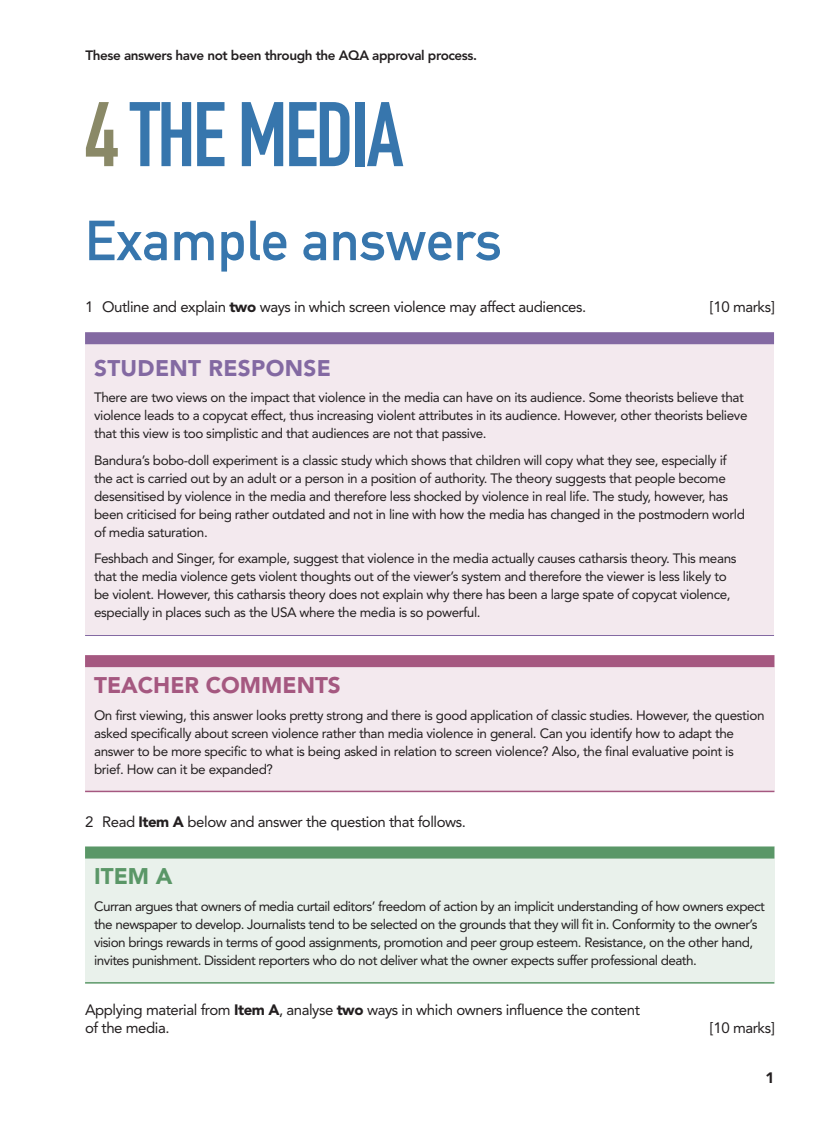
<style>
.page{position:relative;width:817px;height:1127px;background:#fff}
.page>*{position:absolute;margin:0;border:0;box-sizing:border-box;transform-origin:0 0}
.t1{font:90px "DIN Engschrift Std";letter-spacing:-.03em;color:#3776ad}
.t2{font:55.5px "DIN Mittelschrift Std";color:#3776ad}
.t3{font:900 22.5px "Avenir LT Std";letter-spacing:.015em;color:#8369a2}
.t4{font:900 22.5px "Avenir LT Std";color:#a55880}
.t5{font:900 22.5px "Avenir LT Std";color:#5a9767}
.t6{font:15px/18px "Avenir LT Std";letter-spacing:-.03em;color:#231f20}
.t7{font:900 15px "Avenir LT Std";color:#231f20}
.t8{font:13.5px/18px "Avenir LT Std";letter-spacing:-.03em;color:#231f20}
.t9{font:800 13.5px "Avenir LT Std";letter-spacing:-.03em;color:#231f20}
.s1{color:#8a8967}
.s2{font-weight:900}
</style>
<div class="page">
<div style="left:85px;top:332px;width:688px;height:303px;background:#f3e9ee"></div>
<div style="left:85px;top:332px;width:688px;height:12px;background:#8369a2"></div>
<hr style="left:85px;top:635px;width:688px;height:1px;background:#8369a2">
<div style="left:85px;top:655px;width:689px;height:136px;background:#f3e9ee"></div>
<div style="left:85px;top:655px;width:689px;height:12px;background:#a55880"></div>
<hr style="left:85px;top:791px;width:689px;height:1px;background:#a55880">
<div style="left:85px;top:846px;width:689px;height:136px;background:#e9f1eb"></div>
<div style="left:85px;top:846px;width:689px;height:12px;background:#5a9767"></div>
<hr style="left:85px;top:982px;width:689px;height:1px;background:#5a9767">
<p class="t9" style="left:85px;top:47px;width:393px">These answers have not been through the AQA approval process.</p>
<h1 class="t1" style="left:85px;top:82px;width:320px"><span class="s1">4</span> THE MEDIA</h1>
<h2 class="t2" style="left:85px;top:208px;width:418px">Example answers</h2>
<p class="t6" style="left:85px;top:298px;width:502px">1 Outline and explain <span class="s2">two</span> ways in which screen violence may affect audiences.</p>
<p class="t6" style="left:710px;top:298px;width:66px">[10 marks]</p>
<h3 class="t3" style="left:94px;top:354px;width:238px">STUDENT RESPONSE</h3>
<p class="t8" style="left:94px;top:389px;width:654px">There are two views on the impact that violence in the media can have on its audience. Some theorists believe that violence leads to a copycat effect, thus increasing violent attributes in its audience. However, other theorists believe that this view is too simplistic and that audiences are not that passive.</p>
<p class="t8" style="left:94px;top:451px;width:652px">Bandura’s bobo-doll experiment is a classic study which shows that children will copy what they see, especially if the act is carried out by an adult or a person in a position of authority. The theory suggests that people become desensitised by violence in the media and therefore less shocked by violence in real life. The study, however, has been criticised for being rather outdated and not in line with how the media has changed in the postmodern world of media saturation.</p>
<p class="t8" style="left:94px;top:550px;width:643px">Feshbach and Singer, for example, suggest that violence in the media actually causes catharsis theory. This means that the media violence gets violent thoughts out of the viewer’s system and therefore the viewer is less likely to be violent. However, this catharsis theory does not explain why there has been a large spate of copycat violence, especially in places such as the USA where the media is so powerful.</p>
<h3 class="t4" style="left:94px;top:671px;width:248px">TEACHER COMMENTS</h3>
<p class="t8" style="left:94px;top:706px;width:671px">On first viewing, this answer looks pretty strong and there is good application of classic studies. However, the question asked specifically about screen violence rather than media violence in general. Can you identify how to adapt the answer to be more specific to what is being asked in relation to screen violence? Also, the final evaluative point is brief. How can it be expanded?</p>
<p class="t6" style="left:85px;top:812px;width:382px">2 Read <span class="s2">Item A</span> below and answer the question that follows.</p>
<h3 class="t5" style="left:94px;top:862px;width:24px">Item</h3>
<h3 class="t5" style="left:156px;top:862px;width:18px">A</h3>
<p class="t8" style="left:94px;top:897px;width:672px">Curran argues that owners of media curtail editors’ freedom of action by an implicit understanding of how owners expect the newspaper to develop. Journalists tend to be selected on the grounds that they will fit in. Conformity to the owner’s vision brings rewards in terms of good assignments, promotion and peer group esteem. Resistance, on the other hand, invites punishment. Dissident reporters who do not deliver what the owner expects suffer professional death.</p>
<p class="t6" style="left:85px;top:1001px;width:556px">Applying material from <span class="s2">Item A</span>, analyse <span class="s2">two</span> ways in which owners influence the content of the media.</p>
<p class="t6" style="left:710px;top:1019px;width:66px">[10 marks]</p>
<p class="t7" style="left:765px;top:1069px;width:10px">1</p>
</div>
